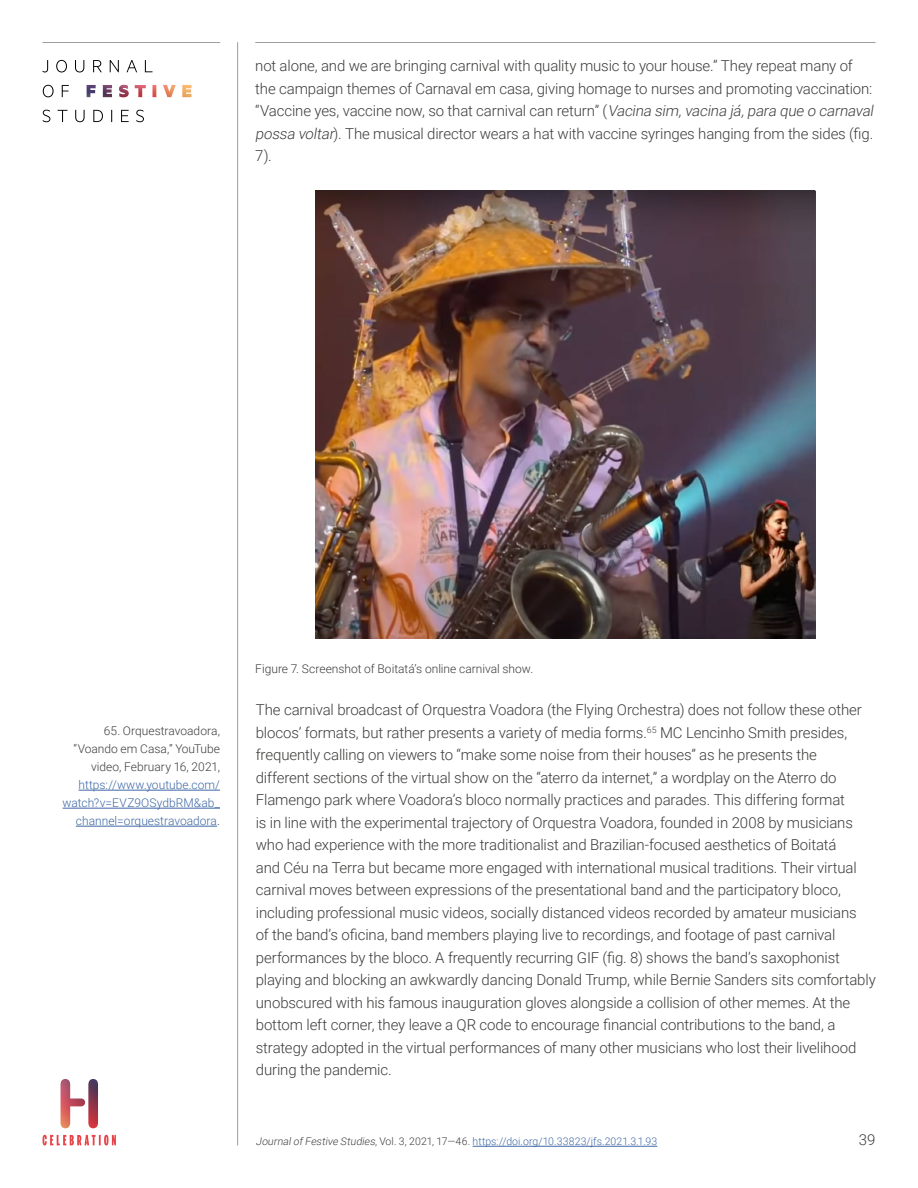
<style>
.page{position:relative;width:918px;height:1188px;background:#fff}
.page>*{position:absolute;margin:0;border:0;box-sizing:border-box;transform-origin:0 0}
.t1{font:300 15px/22.5px "Roboto";letter-spacing:-.01em;color:#3c3c3b}
.t2{font:300 12px/18px "Roboto";color:#3c3c3b;text-align:right}
.t3{font:300 12px/18px "Roboto";color:#3f68a5;text-align:right}
.t4{font:300 10.5px "Roboto";letter-spacing:.005em;color:#3f68a5}
.s1{font-style:italic}
.s2{color:#3c3c3b}
.s3{font-style:italic;color:#3c3c3b}
</style>
<div class="page">
<hr style="left:473px;top:1146px;width:184px;height:1px;background:#3f68a5">
<hr style="left:255px;top:42px;width:620px;height:1px;background:#9d9d9c">
<hr style="left:43px;top:42px;width:177px;height:1px;background:#9d9d9c">
<hr style="left:237px;top:42px;width:1px;height:1103px;background:#9d9d9c">
<svg style="left:43px;top:110px;width:101px;height:12px"></svg>
<svg style="left:43px;top:85px;width:26px;height:12px"></svg>
<svg style="left:43px;top:60px;width:110px;height:12px"></svg>
<img style="left:87px;top:85px;width:105px;height:12px">
<img style="left:61px;top:1079px;width:37px;height:49px">
<svg style="left:43px;top:1135px;width:73px;height:10px"></svg>
<img style="left:316px;top:191px;width:499px;height:447px">
<hr style="left:79px;top:790px;width:141px;height:1px;background:#3f68a5">
<hr style="left:63px;top:808px;width:157px;height:1px;background:#3f68a5">
<hr style="left:76px;top:826px;width:141px;height:1px;background:#3f68a5">
<p class="t1" style="left:255px;top:54px;width:623px">not alone, and we are bringing carnival with quality music to your house.” They repeat many of the campaign themes of Carnaval em casa, giving homage to nurses and promoting vaccination: “Vaccine yes, vaccine now, so that carnival can return” (<span class="s1">Vacina sim,vacina já,para que o carnaval possa voltar</span>). The musical director wears a hat with vaccine syringes hanging from the sides (fig.<br>7).</p>
<p class="t2" style="left:74px;top:722px;width:148px">65. Orquestravoadora, “Voando em Casa,” YouTube video, February 16, 2021,</p>
<p class="t3" style="left:63px;top:776px;width:159px">https://www.youtube.com/ watch?v=EVZ9OSydbRM&amp;ab_ channel=orquestravoadora<span class="s2">.</span></p>
<p class="t2" style="left:255px;top:659px;width:280px">Figure 7. Screenshot of Boitatá’s online carnival show.</p>
<p class="t1" style="left:256px;top:698px;width:621px">The carnival broadcast of Orquestra Voadora (the Flying Orchestra) does not follow these other blocos’ formats, but rather presents a variety of media forms.<sup>65</sup> MC Lencinho Smith presides, frequently calling on viewers to “make some noise from their houses” as he presents the<br>different sections of the virtual show on the “aterro da internet,” a wordplay on the Aterro do Flamengo park where Voadora’s bloco normally practices and parades. This differing format<br>is in line with the experimental trajectory of Orquestra Voadora, founded in 2008 by musicians who had experience with the more traditionalist and Brazilian-focused aesthetics of Boitatá<br>and Céu na Terra but became more engaged with international musical traditions. Their virtual carnival moves between expressions of the presentational band and the participatory bloco, including professional music videos, socially distanced videos recorded by amateur musicians<br>of the band’s oficina, band members playing live to recordings, and footage of past carnival performances by the bloco. A frequently recurring GIF (fig. 8) shows the band’s saxophonist playing and blocking an awkwardly dancing Donald Trump, while Bernie Sanders sits comfortably unobscured with his famous inauguration gloves alongside a collision of other memes. At the bottom left corner, they leave a QR code to encourage financial contributions to the band, a strategy adopted in the virtual performances of many other musicians who lost their livelihood during the pandemic.</p>
<p class="t4" style="left:256px;top:1134px;width:403px"><span class="s3">JournalofFestive Studies</span><span class="s2">, Vol. 3, 2021, 17—46.</span> https://doi.org/10.33823/jfs.2021.3.1.93</p>
<p class="t1" style="left:859px;top:1128px;width:18px">39</p>
</div>
